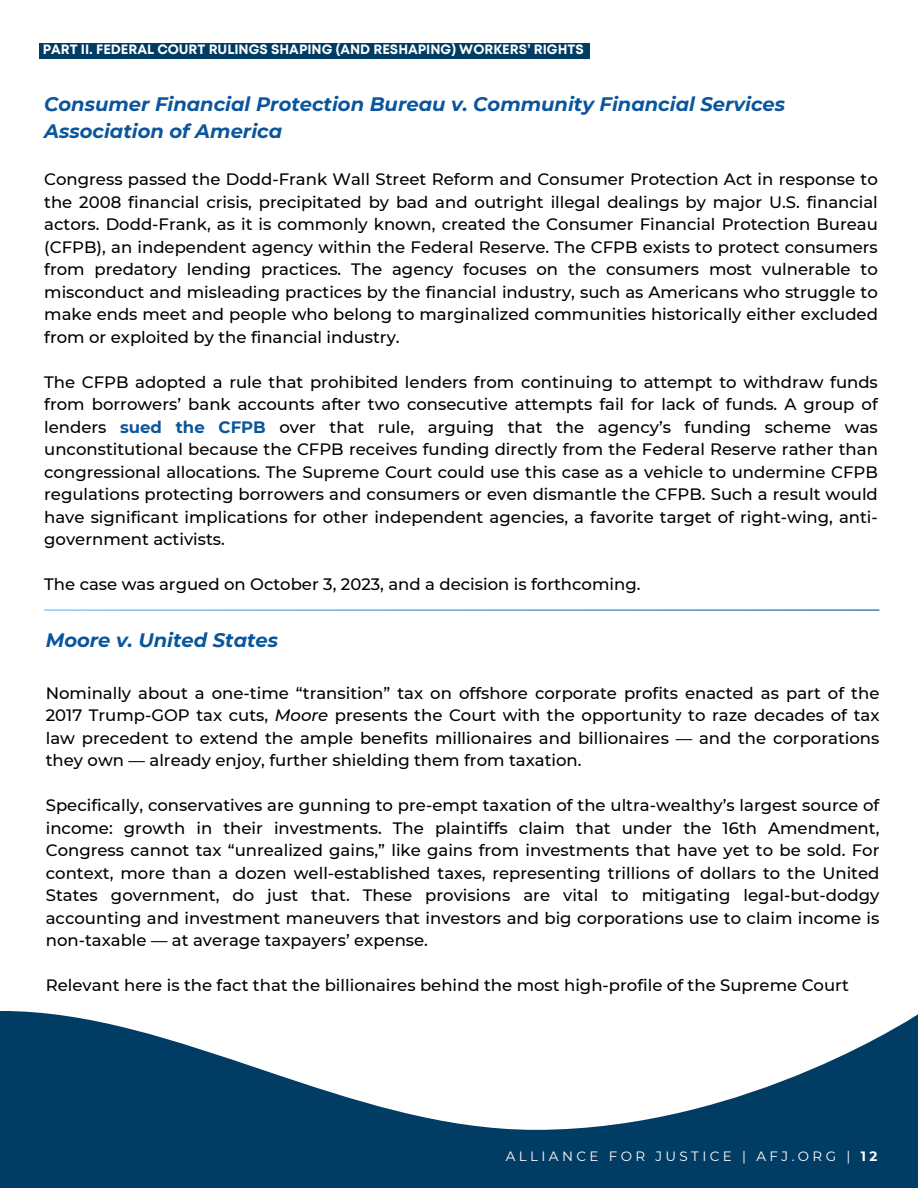
<style>
.page{position:relative;width:918px;height:1188px;background:#fff}
.page>*{position:absolute;margin:0;border:0;box-sizing:border-box;transform-origin:0 0}
.t1{font:italic 700 19.5px/27px "Montserrat";color:#0a559b}
.t2{font:500 16.5px/22.5px "Montserrat";color:#000;text-align:justify}
.t3{font:700 13.5px "Mont";color:#fff}
.t4{font:13.5px "Montserrat";letter-spacing:.25em;color:#fff}
.s1{font-weight:700;color:#0a559b}
.s2{font-style:italic}
.s3{font-weight:700}
</style>
<div class="page">
<div style="left:39px;top:43px;width:551px;height:16px;background:#003c64"></div>
<svg style="left:0;top:1011px;width:918px;height:177px;fill:#003c64"></svg>
<h3 class="t3" style="left:43px;top:44px;width:543px">PART II. FEDERAL COURT RULINGS SHAPING (AND RESHAPING) WORKERS’ RIGHTS</h3>
<h2 class="t1" style="left:44px;top:90px;width:742px">Consumer Financial Protection Bureau v. Community Financial Services<br>Association of America</h2>
<h2 class="t2" style="left:44px;top:168px;width:835px">Congress passed the Dodd-Frank Wall Street Reform and Consumer Protection Act in response to the 2008 financial crisis, precipitated by bad and outright illegal dealings by major U.S. financial actors. Dodd-Frank, as it is commonly known, created the Consumer Financial Protection Bureau (CFPB), an independent agency within the Federal Reserve. The CFPB exists to protect consumers from predatory lending practices. The agency focuses on the consumers most vulnerable to misconduct and misleading practices by the financial industry, such as Americans who struggle to make ends meet and people who belong to marginalized communities historically either excluded from or exploited by the financial industry.</h2>
<h2 class="t2" style="left:44px;top:370px;width:835px">The CFPB adopted a rule that prohibited lenders from continuing to attempt to withdraw funds from borrowers’ bank accounts after two consecutive attempts fail for lack of funds. A group of lenders <span class="s1">sued the CFPB</span> over that rule, arguing that the agency’s funding scheme was unconstitutional because the CFPB receives funding directly from the Federal Reserve rather than congressional allocations. The Supreme Court could use this case as a vehicle to undermine CFPB regulations protecting borrowers and consumers or even dismantle the CFPB. Such a result would have significant implications for other independent agencies, a favorite target of right-wing, anti&shy;government activists.</h2>
<h1 class="t2" style="left:44px;top:573px;width:598px">The case was argued on October 3, 2023, and a decision is forthcoming.</h1>
<h2 class="t1" style="left:46px;top:626px;width:234px">Moore v. United States</h2>
<h2 class="t2" style="left:46px;top:682px;width:835px">Nominally about a one-time “transition” tax on offshore corporate profits enacted as part of the 2017 Trump-GOP tax cuts, <span class="s2">Moore</span> presents the Court with the opportunity to raze decades of tax law precedent to extend the ample benefits millionaires and billionaires — and the corporations they own — already enjoy, further shielding them from taxation.</h2>
<h2 class="t2" style="left:46px;top:794px;width:835px">Specifically, conservatives are gunning to pre-empt taxation of the ultra-wealthy’s largest source of income: growth in their investments. The plaintiffs claim that under the 16th Amendment, Congress cannot tax “unrealized gains,” like gains from investments that have yet to be sold. For context, more than a dozen well-established taxes, representing trillions of dollars to the United States government, do just that. These provisions are vital to mitigating legal-but-dodgy accounting and investment maneuvers that investors and big corporations use to claim income is non-taxable — at average taxpayers’ expense.</h2>
<p class="t2" style="left:46px;top:974px;width:805px">Relevant here is the fact that the billionaires behind the most high-profile of the Supreme Court</p>
<h1 class="t4" style="left:506px;top:1148px;width:373px">ALLIANCE FOR JUSTICE | AFJ.ORG | <span class="s3">12</span></h1>
</div>
